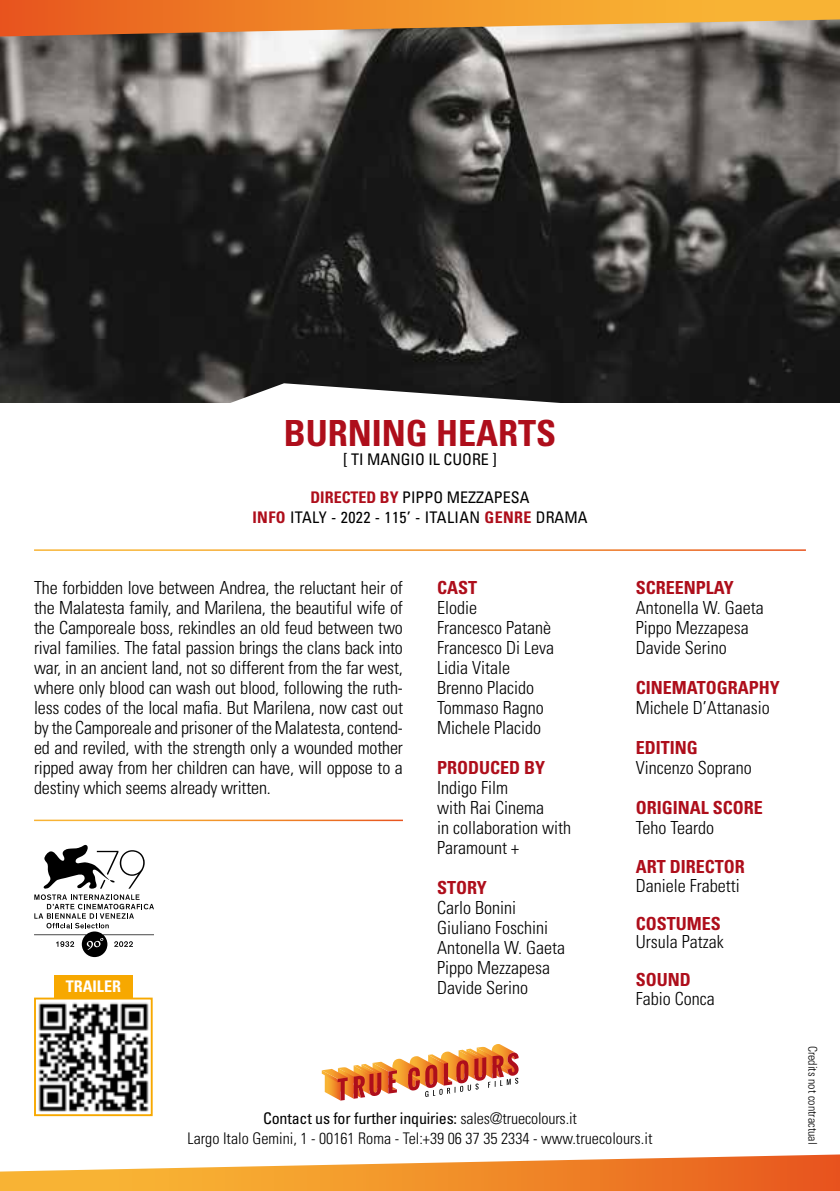
<style>
.page{position:relative;width:840px;height:1191px;background:#fff}
.page>*{position:absolute;margin:0;border:0;box-sizing:border-box;transform-origin:0 0}
.t1{font:700 condensed 36px "Univers LT Std";color:#ae0e1b}
.t2{font:300 condensed 18px/20px "Univers LT Std";color:#000}
.t3{font:700 condensed 18px "Univers LT Std";color:#ae0e1b}
.t4{font:300 condensed 16px/19.2px "Univers LT Std";color:#000;text-align:center}
.t5{font:condensed 16px/19.2px "Univers LT Std";color:#000;text-align:center}
.t6{font:700 condensed 16px "Univers LT Std";color:#fff}
.t7{font:300 condensed 12px "Univers LT Std";color:#000}
.s1{font-weight:700;color:#ae0e1b}
.s2{font-weight:400}
</style>
<div class="page">
<img style="left:0;top:37px;width:839px;height:366px">
<svg style="left:215px;top:383px;width:420px;height:20px"></svg>
<svg style="left:321px;top:1044px;width:197px;height:56px"></svg>
<svg style="left:0;top:0;width:839px;height:37px;background:#de9046"></svg>
<svg style="left:0;top:1154px;width:839px;height:37px"></svg>
<svg style="left:34px;top:844px;width:120px;height:113px"></svg>
<div style="left:54px;top:975px;width:79px;height:22px;background:#f7a800"></div>
<img style="left:38px;top:1002px;width:111px;height:110px">
<div style="left:34px;top:997px;width:119px;height:119px;border:2px solid #f7a800"></div>
<h1 class="t1" style="left:284px;top:411px;width:274px">BURNING HEARTS</h1>
<p class="t5" style="left:343px;top:449px;width:155px">[ TI MANGIO IL CUORE ]</p>
<p class="t5" style="left:252px;top:488px;width:336px"><span class="s1">DIRECTED BY</span> PIPPO MEZZAPESA<br><span class="s1">INFO</span> ITALY - 2022 - 115’ - ITALIAN <span class="s1">GENRE</span> DRAMA</p>
<p class="t2" style="left:34px;top:578px;width:370px;text-align:justify">The forbidden love between Andrea, the reluctant heir of the Malatesta family, and Marilena, the beautiful wife of the Camporeale boss, rekindles an old feud between two rival families. The fatal passion brings the clans back into war, in an ancient land, not so different from the far west, where only blood can wash out blood, following the ruth&shy;less codes of the local mafia. But Marilena, now cast out by the Camporeale and prisoner of the Malatesta, contend&shy;ed and reviled, with the strength only a wounded mother ripped away from her children can have, will oppose to a destiny which seems already written.</p>
<p class="t3" style="left:635px;top:577px;width:100px">SCREENPLAY</p>
<p class="t3" style="left:437px;top:577px;width:42px">CAST</p>
<p class="t2" style="left:437px;top:598px;width:118px">Elodie<br>Francesco Patanè<br>Francesco Di Leva<br>Lidia Vitale<br>Brenno Placido<br>Tommaso Ragno<br>Michele Placido</p>
<p class="t3" style="left:437px;top:757px;width:110px">PRODUCED BY</p>
<p class="t2" style="left:437px;top:778px;width:135px">Indigo Film<br>with Rai Cinema<br>in collaboration with<br>Paramount +</p>
<p class="t3" style="left:437px;top:877px;width:51px">STORY</p>
<p class="t2" style="left:437px;top:898px;width:129px">Carlo Bonini<br>Giuliano Foschini<br>Antonella W. Gaeta<br>Pippo Mezzapesa<br>Davide Serino</p>
<p class="t2" style="left:635px;top:598px;width:129px">Antonella W. Gaeta<br>Pippo Mezzapesa<br>Davide Serino</p>
<p class="t3" style="left:635px;top:677px;width:145px">CINEMATOGRAPHY</p>
<p class="t2" style="left:635px;top:698px;width:135px">Michele D’Attanasio</p>
<p class="t3" style="left:635px;top:737px;width:64px">EDITING</p>
<p class="t2" style="left:635px;top:758px;width:117px">Vincenzo Soprano</p>
<p class="t3" style="left:635px;top:797px;width:129px">ORIGINAL SCORE</p>
<p class="t2" style="left:635px;top:818px;width:80px">Teho Teardo</p>
<p class="t3" style="left:635px;top:855px;width:111px">ART DIRECTOR</p>
<p class="t2" style="left:635px;top:875px;width:105px">Daniele Frabetti</p>
<p class="t3" style="left:635px;top:912px;width:87px">COSTUMES</p>
<p class="t2" style="left:635px;top:932px;width:89px">Ursula Patzak</p>
<p class="t3" style="left:635px;top:968px;width:57px">SOUND</p>
<p class="t2" style="left:635px;top:988px;width:80px">Fabio Conca</p>
<p class="t6" style="left:66px;top:976px;width:57px">TRAILER</p>
<p class="t4" style="left:187px;top:1109px;width:466px"><span class="s2">Contact us for further inquiries:</span> sales@truecolours.it<br>Largo Italo Gemini, 1 - 00161 Roma - Tel:+39 06 37 35 2334 - www.truecolours.it</p>
<p class="t7" style="left:819px;top:1045px;width:100px;rotate:90deg">Credits not contractual</p>
</div>
